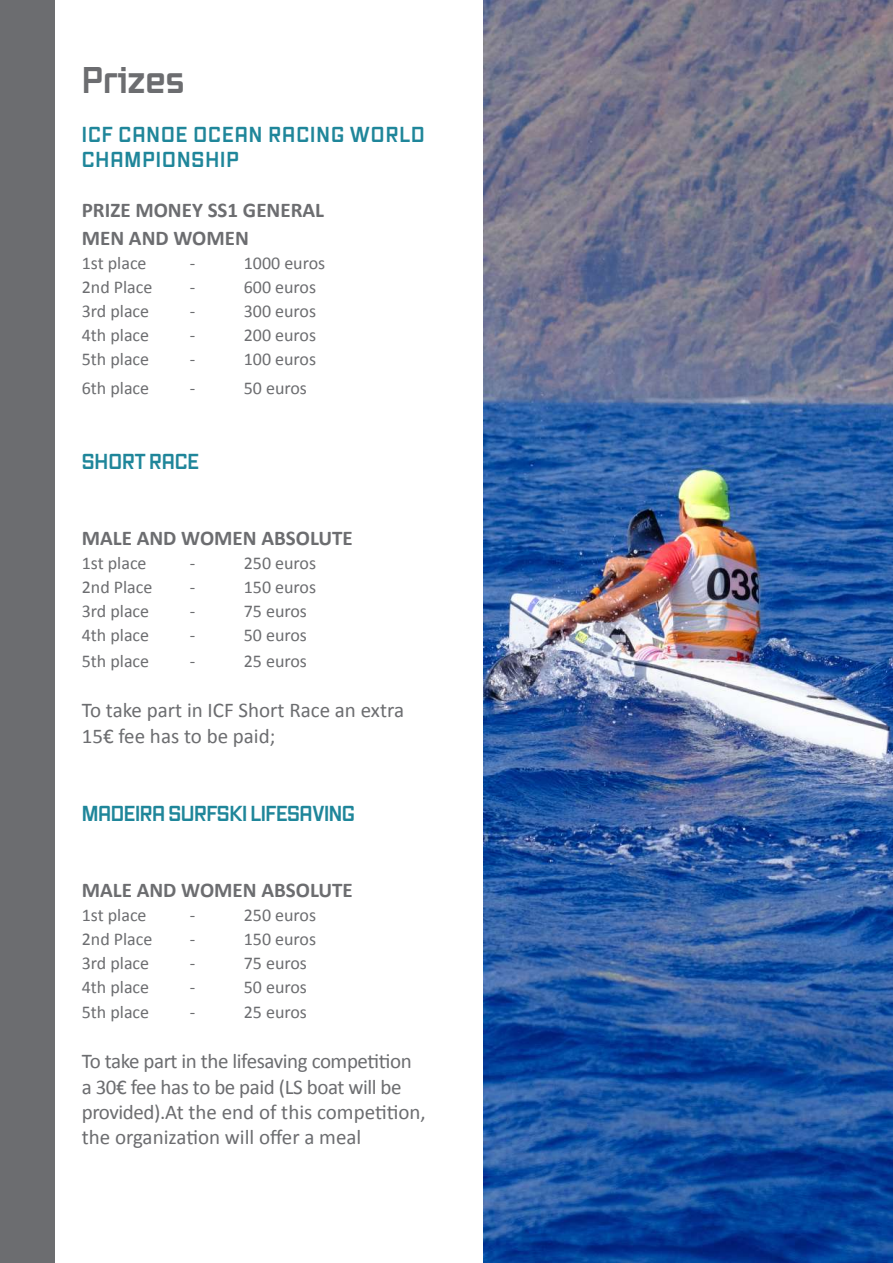
<style>
.page{position:relative;width:893px;height:1263px;background:#fff}
.page>*{position:absolute;margin:0;border:0;box-sizing:border-box;transform-origin:0 0}
.t1{font:700 36px "Vox";color:#6c6d70}
.t2{font:21px/25.2px "Calibri";letter-spacing:-.015em;color:#6c6d70}
.t3{font:700 21px/28.5px "Calibri";color:#6c6d70}
.t4{font:700 21px/25.2px "Vox";letter-spacing:.05em;color:#1f869a}
.t5{font:700 21px "Vox";letter-spacing:-.02em;color:#1f869a}
.t6{font:700 21px "Vox";color:#1f869a}
.t7{font:18px "Calibri";color:#6c6d70}
</style>
<div class="page">
<div style="left:0;top:0;width:55px;height:1263px;background:#6c6d70"></div>
<img style="left:483px;top:0;width:410px;height:1263px">
<h1 class="t1" style="left:82px;top:55px;width:104px">Prizes</h1>
<p class="t4" style="left:82px;top:121px;width:344px">ICF CANOE OCEAN RACING WORLD<br>CHAMPIONSHIP</p>
<p class="t3" style="left:82px;top:194px;width:244px">PRIZE MONEY SS1 GENERAL<br>MEN AND WOMEN</p>
<p class="t7" style="left:82px;top:252px;width:66px">1st place</p>
<p class="t7" style="left:190px;top:252px;width:7px">-</p>
<p class="t7" style="left:244px;top:252px;width:83px">1000 euros</p>
<p class="t7" style="left:82px;top:276px;width:72px">2nd Place</p>
<p class="t7" style="left:190px;top:276px;width:7px">-</p>
<p class="t7" style="left:244px;top:276px;width:74px">600 euros</p>
<p class="t7" style="left:82px;top:300px;width:69px">3rd place</p>
<p class="t7" style="left:190px;top:300px;width:7px">-</p>
<p class="t7" style="left:244px;top:300px;width:74px">300 euros</p>
<p class="t7" style="left:82px;top:324px;width:69px">4th place</p>
<p class="t7" style="left:190px;top:324px;width:7px">-</p>
<p class="t7" style="left:244px;top:324px;width:74px">200 euros</p>
<p class="t7" style="left:82px;top:348px;width:69px">5th place</p>
<p class="t7" style="left:190px;top:348px;width:7px">-</p>
<p class="t7" style="left:244px;top:348px;width:74px">100 euros</p>
<p class="t7" style="left:82px;top:376px;width:69px">6th place</p>
<p class="t7" style="left:190px;top:376px;width:7px">-</p>
<p class="t7" style="left:244px;top:376px;width:65px">50 euros</p>
<p class="t6" style="left:82px;top:447px;width:119px">SHORT RACE</p>
<p class="t3" style="left:82px;top:523px;width:272px">MALE AND WOMEN ABSOLUTE</p>
<p class="t7" style="left:82px;top:552px;width:66px">1st place</p>
<p class="t7" style="left:190px;top:552px;width:7px">-</p>
<p class="t7" style="left:244px;top:552px;width:74px">250 euros</p>
<p class="t7" style="left:82px;top:576px;width:72px">2nd Place</p>
<p class="t7" style="left:190px;top:576px;width:7px">-</p>
<p class="t7" style="left:244px;top:576px;width:74px">150 euros</p>
<p class="t7" style="left:82px;top:600px;width:69px">3rd place</p>
<p class="t7" style="left:190px;top:600px;width:7px">-</p>
<p class="t7" style="left:244px;top:600px;width:65px">75 euros</p>
<p class="t7" style="left:82px;top:624px;width:69px">4th place</p>
<p class="t7" style="left:190px;top:624px;width:7px">-</p>
<p class="t7" style="left:244px;top:624px;width:65px">50 euros</p>
<p class="t7" style="left:82px;top:649px;width:69px">5th place</p>
<p class="t7" style="left:190px;top:649px;width:7px">-</p>
<p class="t7" style="left:244px;top:649px;width:65px">25 euros</p>
<p class="t2" style="left:82px;top:697px;width:324px">To take part in ICF Short Race an extra<br>15€ fee has to be paid;</p>
<p class="t5" style="left:82px;top:798px;width:275px">MADEIRA SURFSKI LIFESAVING</p>
<p class="t3" style="left:82px;top:874px;width:272px">MALE AND WOMEN ABSOLUTE</p>
<p class="t7" style="left:82px;top:903px;width:66px">1st place</p>
<p class="t7" style="left:190px;top:903px;width:7px">-</p>
<p class="t7" style="left:244px;top:903px;width:74px">250 euros</p>
<p class="t7" style="left:82px;top:927px;width:72px">2nd Place</p>
<p class="t7" style="left:190px;top:927px;width:7px">-</p>
<p class="t7" style="left:244px;top:927px;width:74px">150 euros</p>
<p class="t7" style="left:82px;top:951px;width:69px">3rd place</p>
<p class="t7" style="left:190px;top:951px;width:7px">-</p>
<p class="t7" style="left:244px;top:951px;width:65px">75 euros</p>
<p class="t7" style="left:82px;top:975px;width:69px">4th place</p>
<p class="t7" style="left:190px;top:975px;width:7px">-</p>
<p class="t7" style="left:244px;top:975px;width:65px">50 euros</p>
<p class="t7" style="left:82px;top:1000px;width:69px">5th place</p>
<p class="t7" style="left:190px;top:1000px;width:7px">-</p>
<p class="t7" style="left:244px;top:1000px;width:65px">25 euros</p>
<p class="t2" style="left:82px;top:1048px;width:346px">To take part in the lifesaving competition a 30€ fee has to be paid (LS boat will be provided).At the end of this competition, the organization will offer a meal</p>
</div>
